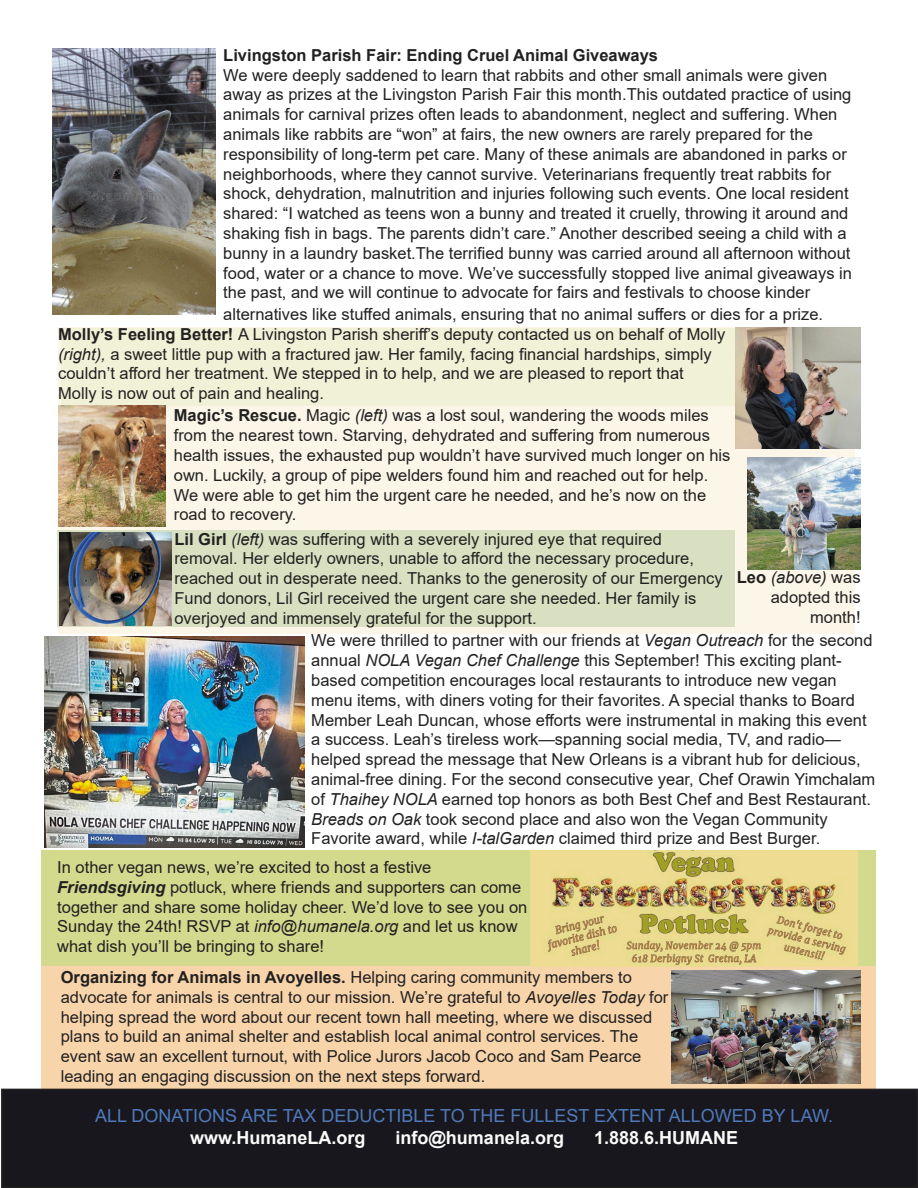
<style>
.page{position:relative;width:918px;height:1188px;background:#fff}
.page>*{position:absolute;margin:0;border:0;box-sizing:border-box;transform-origin:0 0}
.t1{font:18px "Arial";color:#5079ba}
.t2{font:700 18px "Arial";color:#fcfbfa}
.t3{font:16.5px/19.8px "Arial";color:#222121}
.t4{font:700 16.5px "Arial";color:#222121}
.s1{font-weight:700}
.s2{font-style:italic}
.s3{font-weight:700;font-style:italic}
</style>
<div class="page">
<div style="left:41px;top:850px;width:835px;height:116px;background:#d3d98d"></div>
<svg style="left:58px;top:328px;width:797px;height:306px;background:#eeedd7"></svg>
<div style="left:41px;top:966px;width:835px;height:126px;background:#f8d4ab"></div>
<div style="left:2px;top:1089px;width:915px;height:98px;background:#17171d"></div>
<div style="left:1px;top:1089px;width:917px;height:99px;border:2px solid #222121"></div>
<img style="left:44px;top:637px;width:261px;height:211px">
<img style="left:58px;top:406px;width:107px;height:120px">
<img style="left:748px;top:457px;width:113px;height:113px">
<img style="left:671px;top:971px;width:190px;height:112px">
<img style="left:53px;top:49px;width:162px;height:265px">
<img style="left:735px;top:328px;width:126px;height:120px">
<img style="left:59px;top:532px;width:113px;height:94px">
<img style="left:530px;top:850px;width:327px;height:116px">
<p class="t4" style="left:223px;top:43px;width:436px">Livingston Parish Fair: Ending Cruel Animal Giveaways</p>
<p class="t3" style="left:223px;top:65px;width:630px">We were deeply saddened to learn that rabbits and other small animals were given away as prizes at the Livingston Parish Fair this month.This outdated practice of using animals for carnival prizes often leads to abandonment, neglect and suffering. When animals like rabbits are “won” at fairs, the new owners are rarely prepared for the responsibility of long-term pet care. Many of these animals are abandoned in parks or neighborhoods, where they cannot survive. Veterinarians frequently treat rabbits for shock, dehydration, malnutrition and injuries following such events. One local resident shared: “I watched as teens won a bunny and treated it cruelly, throwing it around and shaking fish in bags. The parents didn’t care.” Another described seeing a child with a bunny in a laundry basket.The terrified bunny was carried around all afternoon without food, water or a chance to move. We’ve successfully stopped live animal giveaways in the past, and we will continue to advocate for fairs and festivals to choose kinder</p>
<p class="t3" style="left:223px;top:304px;width:601px">alternatives like stuffed animals, ensuring that no animal suffers or dies for a prize.</p>
<p class="t3" style="left:58px;top:324px;width:669px"><span class="s1">Molly’s Feeling Better!</span> A Livingston Parish sheriff’s deputy contacted us on behalf of Molly <span class="s2">(right),</span> a sweet little pup with a fractured jaw. Her family, facing financial hardships, simply couldn’t afford her treatment. We stepped in to help, and we are pleased to report that</p>
<p class="t3" style="left:58px;top:383px;width:267px">Molly is now out of pain and healing.</p>
<p class="t3" style="left:174px;top:406px;width:558px"><span class="s1">Magic’s Rescue.</span> Magic <span class="s2">(left)</span> was a lost soul, wandering the woods miles from the nearest town. Starving, dehydrated and suffering from numerous health issues, the exhausted pup wouldn’t have survived much longer on his own. Luckily, a group of pipe welders found him and reached out for help.<br>We were able to get him the urgent care he needed, and he’s now on the road to recovery.</p>
<p class="t3" style="left:174px;top:529px;width:489px"><span class="s1">Lil Girl</span> <span class="s2">(left)</span> was suffering with a severely injured eye that required</p>
<p class="t3" style="left:174px;top:549px;width:550px">removal. Her elderly owners, unable to afford the necessary procedure, reached out in desperate need. Thanks to the generosity of our Emergency Fund donors, Lil Girl received the urgent care she needed. Her family is overjoyed and immensely grateful for the support.</p>
<p class="t3" style="left:737px;top:568px;width:125px;text-align:right"><span class="s1">Leo</span> <span class="s2">(above)</span> was adopted this month!</p>
<p class="t3" style="left:311px;top:631px;width:566px">We were thrilled to partner with our friends at <span class="s2">Vegan Outreach</span> for the second annual <span class="s2">NOLA Vegan Chef Challenge</span> this September! This exciting plant&shy;based competition encourages local restaurants to introduce new vegan menu items, with diners voting for their favorites. A special thanks to Board Member Leah Duncan, whose efforts were instrumental in making this event a success. Leah’s tireless work—spanning social media, TV, and radio— helped spread the message that New Orleans is a vibrant hub for delicious, animal-free dining. For the second consecutive year, Chef Orawin Yimchalam of <span class="s2">Thaihey NOLA</span> earned top honors as both Best Chef and Best Restaurant.<br><span class="s2">Breads on Oak</span> took second place and also won the Vegan Community</p>
<p class="t3" style="left:311px;top:829px;width:510px">Favorite award, while <span class="s2">I-talGarden</span> claimed third prize and Best Burger.</p>
<p class="t3" style="left:57px;top:857px;width:376px">In other vegan news, we’re excited to host a festive</p>
<p class="t3" style="left:57px;top:877px;width:472px"><span class="s3">Friendsgiving</span> potluck, where friends and supporters can come together and share some holiday cheer. We’d love to see you on Sunday the 24th! RSVP at <span class="s2">info@humanela.org</span> and let us know what dish you’ll be bringing to share!</p>
<p class="t3" style="left:61px;top:967px;width:609px"><span class="s1">Organizing for Animals in Avoyelles.</span> Helping caring community members to advocate for animals is central to our mission. We’re grateful to <span class="s2">Avoyelles Today</span> for helping spread the word about our recent town hall meeting, where we discussed plans to build an animal shelter and establish local animal control services. The event saw an excellent turnout, with Police Jurors Jacob Coco and Sam Pearce leading an engaging discussion on the next steps forward.</p>
<p class="t1" style="left:95px;top:1104px;width:739px">ALL DONATIONS ARE TAX DEDUCTIBLE TO THE FULLEST EXTENT ALLOWED BY LAW.</p>
<p class="t2" style="left:190px;top:1125px;width:177px">www.HumaneLA.org</p>
<p class="t2" style="left:395px;top:1125px;width:170px">info@humanela.org</p>
<p class="t2" style="left:594px;top:1125px;width:146px">1.888.6.HUMANE</p>
</div>
